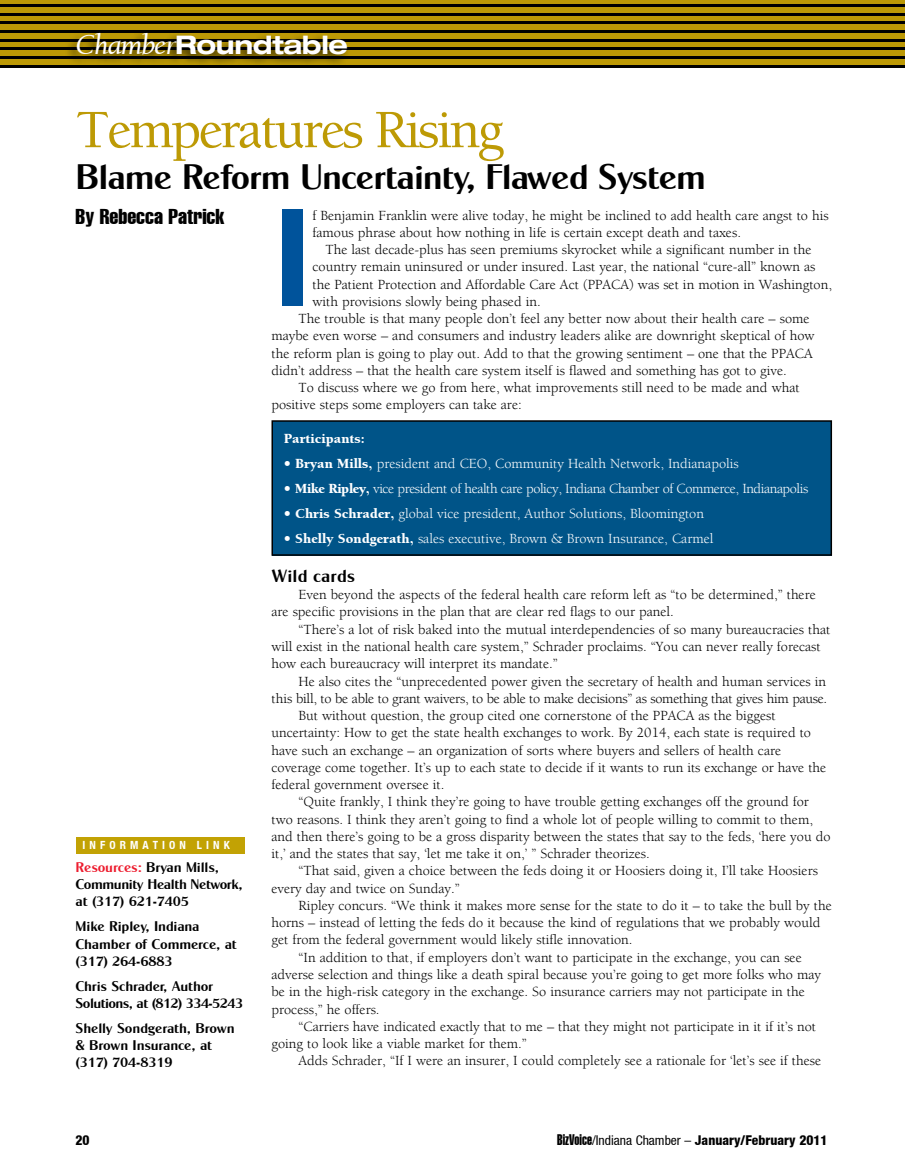
<style>
.page{position:relative;width:905px;height:1175px;background:#fff}
.page>*{position:absolute;margin:0;border:0;box-sizing:border-box;transform-origin:0 0}
.t1{font:138.9px "Cg Globe Gothic Bd";color:#00539b}
.t2{font:500 55.5px "Berkeley";letter-spacing:-.05em;color:#bd9a05}
.t3{font:36px "Cg Globe Gothic Bd";letter-spacing:-.03em;color:#000}
.t4{font:700 expanded 25.5px "Helvetica Neue";letter-spacing:-.015em;color:#fff}
.t5{font:extra-condensed 21px "Helvetica";color:#000}
.t6{font:18px "Cg Globe Gothic Bd";color:#000}
.t7{font:14.25px/17.2px "Berkeley";color:#000}
.t8{font:14.25px "Berkeley";color:#fff}
.t9{font:14.25px/17.1px "Cg Globe Gothic Bd";letter-spacing:-.01em;color:#000}
.t10{font:14.25px "Berkeley";letter-spacing:-.02em;color:#000}
.t11{font:14.25px "Berkeley";letter-spacing:-.03em;color:#fff}
.t12{font:14.25px/17.1px "Cg Globe Gothic Bd";letter-spacing:-.035em;color:#000}
.t13{font:900 14.25px "Berkeley";color:#fff}
.t14{font:800 condensed 13.5px "Helvetica Neue";color:#000}
.t15{font:700 condensed 11.25px "Helvetica Neue";letter-spacing:.36em;color:#fff}
.s1{font-family:"Berkeley";font-weight:400;font-style:italic;font-stretch:normal;font-size:30px}
.s2{color:#ed1c2e}
.s3{font-weight:900}
.s4{font-family:"Helvetica Extra Compressed";font-weight:400;font-stretch:normal;font-size:15px}
.s5{font-weight:400}
</style>
<div class="page">
<div style="left:272px;top:421px;width:559px;height:134px;background:#005488"></div>
<div style="left:271px;top:420px;width:561px;height:136px;border:2px solid #000"></div>
<div style="left:0;top:0;width:904px;height:68px;background:#bc9905"></div>
<hr style="left:0;top:4px;width:904px;height:3px;background:#000">
<hr style="left:0;top:13px;width:904px;height:3px;background:#000">
<hr style="left:0;top:22px;width:904px;height:2px;background:#000">
<hr style="left:0;top:30px;width:904px;height:3px;background:#000">
<hr style="left:0;top:39px;width:904px;height:3px;background:#000">
<hr style="left:0;top:48px;width:904px;height:2px;background:#000">
<hr style="left:0;top:56px;width:904px;height:3px;background:#000">
<hr style="left:0;top:65px;width:904px;height:3px;background:#000">
<div style="left:64px;top:30px;width:286px;height:37px;background:#000;opacity:.75"></div>
<div style="left:76px;top:837px;width:168px;height:16px;background:#c2a204"></div>
<h3 class="t4" style="left:76px;top:29px;width:274px"><span class="s1">Chamber</span>Roundtable</h3>
<h2 class="t2" style="left:76px;top:100px;width:430px">Temperatures Rising</h2>
<h3 class="t3" style="left:76px;top:155px;width:632px">Blame Reform Uncertainty, Flawed System</h3>
<h3 class="t5" style="left:76px;top:204px;width:150px">By Rebecca Patrick</h3>
<p class="t15" style="left:83px;top:838px;width:149px">INFORMATION LINK</p>
<p class="t9" style="left:76px;top:858px;width:168px"><span class="s2">Resources:</span> Bryan Mills,<br>Community Health Network, at (317) 621-7405</p>
<p class="t9" style="left:76px;top:918px;width:163px">Mike Ripley, Indiana<br>Chamber of Commerce, at (317) 264-6883</p>
<p class="t12" style="left:76px;top:977px;width:169px">Chris Schrader, Author<br>Solutions, at (812) 334-5243</p>
<p class="t9" style="left:76px;top:1019px;width:160px">Shelly Sondgerath, Brown &amp; Brown Insurance, at (317) 704-8319</p>
<h1 class="t1" style="left:271px;top:174px;width:42px">I</h1>
<p class="t7" style="left:312px;top:207px;width:517px">f Benjamin Franklin were alive today, he might be inclined to add health care angst to his famous phrase about how nothing in life is certain except death and taxes.</p>
<p class="t7" style="left:325px;top:241px;width:487px">The last decade-plus has seen premiums skyrocket while a significant number in the</p>
<p class="t7" style="left:312px;top:258px;width:504px">country remain uninsured or under insured. Last year, the national “cure-all” known as</p>
<p class="t7" style="left:312px;top:276px;width:521px">the Patient Protection and Affordable Care Act (PPACA) was set in motion in Washington,</p>
<p class="t7" style="left:312px;top:293px;width:230px">with provisions slowly being phased in.</p>
<p class="t7" style="left:298px;top:310px;width:512px">The trouble is that many people don’t feel any better now about their health care – some</p>
<p class="t7" style="left:271px;top:327px;width:544px">maybe even worse – and consumers and industry leaders alike are downright skeptical of how</p>
<p class="t7" style="left:271px;top:345px;width:542px">the reform plan is going to play out. Add to that the growing sentiment – one that the PPACA</p>
<p class="t7" style="left:271px;top:362px;width:517px">didn’t address – that the health care system itself is flawed and something has got to give.</p>
<p class="t7" style="left:298px;top:379px;width:502px">To discuss where we go from here, what improvements still need to be made and what</p>
<p class="t7" style="left:271px;top:396px;width:252px">positive steps some employers can take are:</p>
<p class="t13" style="left:284px;top:430px;width:82px">Participants:</p>
<p class="t8" style="left:284px;top:456px;width:456px"><span class="s3">• Bryan Mills,</span> president and CEO, Community Health Network, Indianapolis</p>
<p class="t11" style="left:284px;top:481px;width:526px"><span class="s3">• Mike Ripley,</span> vice president of health care policy, Indiana Chamber of Commerce, Indianapolis</p>
<p class="t8" style="left:284px;top:506px;width:422px"><span class="s3">• Chris Schrader,</span> global vice president, Author Solutions, Bloomington</p>
<p class="t8" style="left:284px;top:531px;width:431px"><span class="s3">• Shelly Sondgerath,</span> sales executive, Brown &amp; Brown Insurance, Carmel</p>
<p class="t6" style="left:271px;top:565px;width:85px">Wild cards</p>
<p class="t7" style="left:271px;top:586px;width:546px;text-indent:27px">Even beyond the aspects of the federal health care reform left as “to be determined,” there are specific provisions in the plan that are clear red flags to our panel.</p>
<p class="t7" style="left:271px;top:621px;width:560px;text-indent:27px">“There’s a lot of risk baked into the mutual interdependencies of so many bureaucracies that will exist in the national health care system,” Schrader proclaims. “You can never really forecast how each bureaucracy will interpret its mandate.”</p>
<p class="t7" style="left:298px;top:672px;width:529px">He also cites the “unprecedented power given the secretary of health and human services in</p>
<p class="t10" style="left:271px;top:690px;width:557px">this bill, to be able to grant waivers, to be able to make decisions” as something that gives him pause.</p>
<p class="t7" style="left:298px;top:707px;width:478px">But without question, the group cited one cornerstone of the PPACA as the biggest</p>
<p class="t7" style="left:271px;top:724px;width:541px">uncertainty: How to get the state health exchanges to work. By 2014, each state is required to</p>
<p class="t7" style="left:271px;top:741px;width:511px">have such an exchange – an organization of sorts where buyers and sellers of health care</p>
<p class="t7" style="left:271px;top:759px;width:556px">coverage come together. It’s up to each state to decide if it wants to run its exchange or have the</p>
<p class="t7" style="left:271px;top:776px;width:174px">federal government oversee it.</p>
<p class="t7" style="left:298px;top:793px;width:512px">“Quite frankly, I think they’re going to have trouble getting exchanges off the ground for</p>
<p class="t7" style="left:271px;top:810px;width:543px">two reasons. I think they aren’t going to find a whole lot of people willing to commit to them,</p>
<p class="t7" style="left:271px;top:828px;width:560px">and then there’s going to be a gross disparity between the states that say to the feds, ‘here you do</p>
<p class="t7" style="left:271px;top:845px;width:380px">it,’ and the states that say, ‘let me take it on,’ ” Schrader theorizes.</p>
<p class="t7" style="left:298px;top:862px;width:521px">“That said, given a choice between the feds doing it or Hoosiers doing it, I’ll take Hoosiers</p>
<p class="t7" style="left:271px;top:880px;width:190px">every day and twice on Sunday.”</p>
<p class="t7" style="left:298px;top:897px;width:535px">Ripley concurs. “We think it makes more sense for the state to do it – to take the bull by the</p>
<p class="t7" style="left:271px;top:914px;width:550px">horns – instead of letting the feds do it because the kind of regulations that we probably would</p>
<p class="t7" style="left:271px;top:931px;width:362px">get from the federal government would likely stifle innovation.</p>
<p class="t7" style="left:298px;top:949px;width:504px">“In addition to that, if employers don’t want to participate in the exchange, you can see</p>
<p class="t7" style="left:271px;top:966px;width:551px">adverse selection and things like a death spiral because you’re going to get more folks who may</p>
<p class="t7" style="left:271px;top:983px;width:535px">be in the high-risk category in the exchange. So insurance carriers may not participate in the</p>
<p class="t7" style="left:271px;top:1000px;width:110px">process,” he offers.</p>
<p class="t7" style="left:298px;top:1018px;width:519px">“Carriers have indicated exactly that to me – that they might not participate in it if it’s not</p>
<p class="t7" style="left:271px;top:1035px;width:257px">going to look like a viable market for them.”</p>
<p class="t7" style="left:298px;top:1052px;width:524px">Adds Schrader, “If I were an insurer, I could completely see a rationale for ‘let’s see if these</p>
<p class="t14" style="left:76px;top:1132px;width:16px">20</p>
<p class="t14" style="left:557px;top:1132px;width:272px"><span class="s4">BizVoice</span><span class="s5">/Indiana Chamber –</span> January/February 2011</p>
</div>
